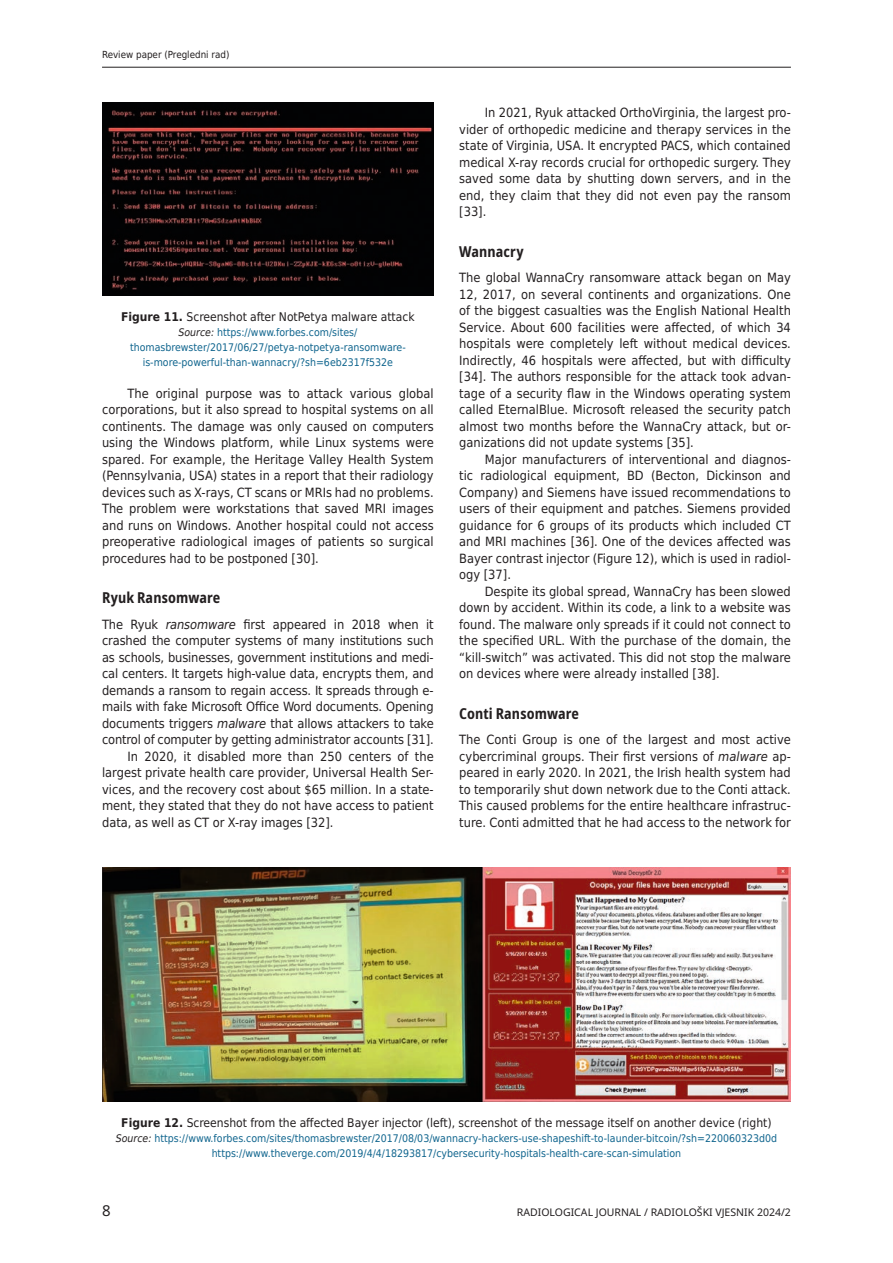
<style>
.page{position:relative;width:893px;height:1263px;background:#fff}
.page>*{position:absolute;margin:0;border:0;box-sizing:border-box;transform-origin:0 0}
.t1{font:700 condensed 15px "Noto Sans";letter-spacing:.005em;color:#231f20}
.t2{font:15px "Noto Sans";color:#231f20}
.t3{font:12.75px/16.5px "DejaVu Sans Condensed";color:#231f20;text-align:justify}
.t4{font:12px "DejaVu Sans Condensed";color:#231f20}
.t5{font:10.5px/15px "DejaVu Sans Condensed";color:#10658e;text-align:center}
.t6{font:10.5px "Noto Sans";color:#231f20}
.t7{font:9.75px "DejaVu Sans Condensed";color:#231f20}
.s1{font-weight:700}
.s2{font-style:italic;color:#231f20}
.s3{font-style:italic}
</style>
<div class="page">
<img style="left:102px;top:102px;width:332px;height:194px">
<img style="left:102px;top:868px;width:689px;height:233px">
<hr style="left:102px;top:67px;width:689px;height:1px;background:#231f20">
<p class="t7" style="left:102px;top:46px;width:129px">Review paper (Pregledni rad)</p>
<p class="t4" style="left:121px;top:307px;width:295px"><span class="s1">Figure 11.</span> Screenshot after NotPetya malware attack</p>
<p class="t5" style="left:130px;top:325px;width:277px"><span class="s2">Source:</span> https://www.forbes.com/sites/ thomasbrewster/2017/06/27/petya-notpetya-ransomware&shy;is-more-powerful-than-wannacry/?sh=6eb2317f532e</p>
<p class="t3" style="left:102px;top:384px;width:333px;text-indent:26px">The original purpose was to attack various global corporations, but it also spread to hospital systems on all continents. The damage was only caused on computers using the Windows platform, while Linux systems were spared. For example, the Heritage Valley Health System (Pennsylvania, USA) states in a report that their radiology devices such as X-rays, CT scans or MRIs had no problems.<br>The problem were workstations that saved MRI images and runs on Windows. Another hospital could not access preoperative radiological images of patients so surgical procedures had to be postponed [30].</p>
<p class="t1" style="left:102px;top:587px;width:120px">Ryuk Ransomware</p>
<p class="t3" style="left:102px;top:615px;width:333px">The Ryuk <span class="s3">ransomware</span> first appeared in 2018 when it</p>
<p class="t3" style="left:102px;top:632px;width:333px">crashed the computer systems of many institutions such</p>
<p class="t3" style="left:102px;top:648px;width:333px">as schools, businesses, government institutions and medi-</p>
<p class="t3" style="left:102px;top:665px;width:333px">cal centers. It targets high-value data, encrypts them, and</p>
<p class="t3" style="left:102px;top:681px;width:333px">demands a ransom to regain access. It spreads through e-</p>
<p class="t3" style="left:102px;top:698px;width:333px">mails with fake Microsoft Office Word documents. Opening</p>
<p class="t3" style="left:102px;top:714px;width:333px">documents triggers <span class="s3">malware</span> that allows attackers to take</p>
<p class="t3" style="left:102px;top:731px;width:333px">control of computer by getting administrator accounts [31].</p>
<p class="t3" style="left:128px;top:747px;width:308px">In 2020, it disabled more than 250 centers of the</p>
<p class="t3" style="left:102px;top:764px;width:333px">largest private health care provider, Universal Health Ser-</p>
<p class="t3" style="left:102px;top:780px;width:333px">vices, and the recovery cost about $65 million. In a state-</p>
<p class="t3" style="left:102px;top:797px;width:333px">ment, they stated that they do not have access to patient</p>
<p class="t3" style="left:102px;top:813px;width:233px">data, as well as CT or X-ray images [32].</p>
<p class="t3" style="left:459px;top:104px;width:333px;text-indent:26px">In 2021, Ryuk attacked OrthoVirginia, the largest pro&shy;vider of orthopedic medicine and therapy services in the state of Virginia, USA. It encrypted PACS, which contained medical X-ray records crucial for orthopedic surgery. They saved some data by shutting down servers, and in the end, they claim that they did not even pay the ransom [33].</p>
<p class="t1" style="left:459px;top:241px;width:66px">Wannacry</p>
<p class="t3" style="left:459px;top:269px;width:333px">The global WannaCry ransomware attack began on May 12, 2017, on several continents and organizations. One of the biggest casualties was the English National Health Service. About 600 facilities were affected, of which 34 hospitals were completely left without medical devices.<br>Indirectly, 46 hospitals were affected, but with difficulty [34]. The authors responsible for the attack took advan&shy;tage of a security flaw in the Windows operating system called EternalBlue. Microsoft released the security patch almost two months before the WannaCry attack, but or&shy;ganizations did not update systems [35].</p>
<p class="t3" style="left:459px;top:450px;width:333px;text-indent:26px">Major manufacturers of interventional and diagnos&shy;tic radiological equipment, BD (Becton, Dickinson and Company) and Siemens have issued recommendations to users of their equipment and patches. Siemens provided guidance for 6 groups of its products which included CT and MRI machines [36]. One of the devices affected was Bayer contrast injector (Figure 12), which is used in radiol&shy;ogy [37].</p>
<p class="t3" style="left:459px;top:582px;width:333px;text-indent:26px">Despite its global spread, WannaCry has been slowed down by accident. Within its code, a link to a website was found. The malware only spreads if it could not connect to the specified URL. With the purchase of the domain, the “kill-switch” was activated. This did not stop the malware on devices where were already installed [38].</p>
<p class="t1" style="left:459px;top:703px;width:121px">Conti Ransomware</p>
<p class="t3" style="left:459px;top:731px;width:333px">The Conti Group is one of the largest and most active cybercriminal groups. Their first versions of <span class="s3">malware</span> ap&shy;peared in early 2020. In 2021, the Irish health system had to temporarily shut down network due to the Conti attack.<br>This caused problems for the entire healthcare infrastruc&shy;ture. Conti admitted that he had access to the network for</p>
<p class="t4" style="left:121px;top:1112px;width:652px"><span class="s1">Figure 12.</span> Screenshot from the affected Bayer injector (left), screenshot of the message itself on another device (right)</p>
<p class="t5" style="left:116px;top:1130px;width:663px"><span class="s2">Source:</span> https://www.forbes.com/sites/thomasbrewster/2017/08/03/wannacry-hackers-use-shapeshift-to-launder-bitcoin/?sh=220060323d0d https://www.theverge.com/2019/4/4/18293817/cybersecurity-hospitals-health-care-scan-simulation</p>
<p class="t2" style="left:102px;top:1201px;width:10px">8</p>
<p class="t6" style="left:517px;top:1206px;width:53px">RADIOLOGICAL</p>
<p class="t6" style="left:596px;top:1206px;width:19px">JOURNAL</p>
<p class="t6" style="left:644px;top:1206px;width:78px">/ RADIOLOŠKI VJESNI</p>
<p class="t6" style="left:748px;top:1206px;width:45px">K 2024/2</p>
</div>
